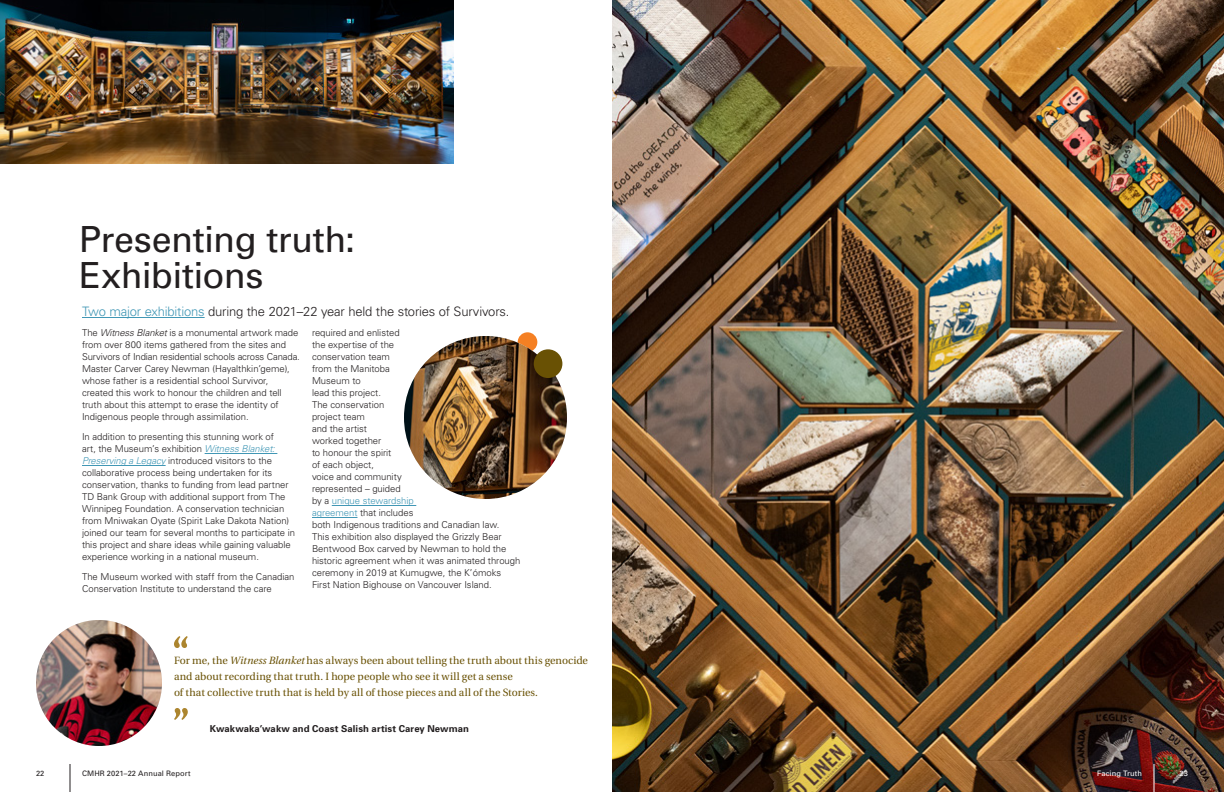
<style>
.page{position:relative;width:1224px;height:792px;background:#fff}
.page>*{position:absolute;margin:0;border:0;box-sizing:border-box;transform-origin:0 0}
.t1{font:36px/36px "Univers";letter-spacing:-.015em;color:#231f20}
.t2{font:300 13px "Univers";letter-spacing:-.015em;color:#231f20}
.t3{font:10.5px/16px "Utopia";letter-spacing:.005em;color:#695104}
.t4{font:300 9.5px/12px "Univers";letter-spacing:-.005em;color:#231f20}
.t5{font:700 9.5px "Univers";letter-spacing:.01em;color:#231f20}
.t6{font:7.5px "Univers";letter-spacing:.015em;color:#231f20}
.t7{font:7.5px "Univers";letter-spacing:.015em;color:#fff}
.s1{color:#4197b5}
.s2{font-style:italic}
.s3{font-style:italic;color:#4197b5}
</style>
<div class="page">
<div style="left:518px;top:332px;width:19px;height:20px;background:#f58023;border-radius:50%"></div>
<hr style="left:82px;top:317px;width:123px;height:1px;background:#4197b5">
<hr style="left:205px;top:453px;width:72px;height:1px;background:#4197b5">
<hr style="left:82px;top:465px;width:84px;height:1px;background:#4197b5">
<hr style="left:332px;top:505px;width:84px;height:1px;background:#4197b5">
<hr style="left:312px;top:517px;width:45px;height:1px;background:#4197b5">
<img style="left:0;top:0;width:454px;height:164px">
<img style="left:612px;top:0;width:612px;height:792px">
<svg style="left:174px;top:636px;width:14px;height:12px"></svg>
<svg style="left:174px;top:708px;width:14px;height:12px"></svg>
<img style="left:404px;top:336px;width:163px;height:163px;border-radius:82px">
<img style="left:36px;top:620px;width:126px;height:126px;border-radius:63px">
<div style="left:534px;top:349px;width:28px;height:29px;background:#695104;border-radius:50%"></div>
<svg style="left:70px;top:764px;width:1px;height:28px"></svg>
<svg style="left:1154px;top:764px;width:1px;height:28px"></svg>
<h1 class="t1" style="left:79px;top:221px;width:277px">Presenting truth:<br>Exhibitions</h1>
<h2 class="t2" style="left:82px;top:304px;width:429px"><span class="s1">Two major exhibitions</span> during the 2021–22 year held the stories of Survivors.</h2>
<p class="t4" style="left:82px;top:326px;width:219px">The <span class="s2">Witness Blanket</span> is a monumental artwork made from over 800 items gathered from the sites and Survivors of Indian residential schools across Canada.<br>Master Carver Carey Newman (Hayalthkin’geme), whose father is a residential school Survivor, created this work to honour the children and tell truth about this attempt to erase the identity of Indigenous people through assimilation.</p>
<p class="t4" style="left:82px;top:430px;width:215px">In addition to presenting this stunning work of<br>art, the Museum’s exhibition <span class="s3">Witness Blanket:<br>Preserving a Legacy</span> introduced visitors to the collaborative process being undertaken for its conservation, thanks to funding from lead partner TD Bank Group with additional support from The Winnipeg Foundation. A conservation technician from Mniwakan Oyate (Spirit Lake Dakota Nation) joined our team for several months to participate in this project and share ideas while gaining valuable experience working in a national museum.</p>
<p class="t4" style="left:82px;top:570px;width:214px">The Museum worked with staff from the Canadian<br>Conservation Institute to understand the care</p>
<p class="t4" style="left:312px;top:326px;width:210px">required and enlisted<br>the expertise of the<br>conservation team<br>from the Manitoba<br>Museum to<br>lead this project.<br>The conservation<br>project team<br>and the artist<br>worked together<br>to honour the spirit<br>of each object,<br>voice and community<br>represented – guided<br>by a <span class="s1">unique stewardship<br>agreement</span> that includes<br>both Indigenous traditions and Canadian law.<br>This exhibition also displayed the Grizzly Bear<br>Bentwood Box carved by Newman to hold the historic agreement when it was animated through ceremony in 2019 at Kumugwe, the K’ómoks<br>First Nation Bighouse on Vancouver Island.</p>
<p class="t3" style="left:174px;top:653px;width:415px">For me, the <span class="s2">Witness Blanket</span> has always been about telling the truth about this genocide and about recording that truth. I hope people who see it will get a sense<br>of that collective truth that is held by all of those pieces and all of the Stories.</p>
<p class="t5" style="left:210px;top:723px;width:261px">Kwakwaka’wakw and Coast Salish artist Carey Newman</p>
<p class="t6" style="left:36px;top:769px;width:10px">22</p>
<p class="t6" style="left:82px;top:769px;width:110px">CMHR 2021–22 Annual Report</p>
<p class="t7" style="left:1097px;top:769px;width:46px">Facing Truth</p>
<p class="t7" style="left:1180px;top:769px;width:10px">23</p>
</div>
